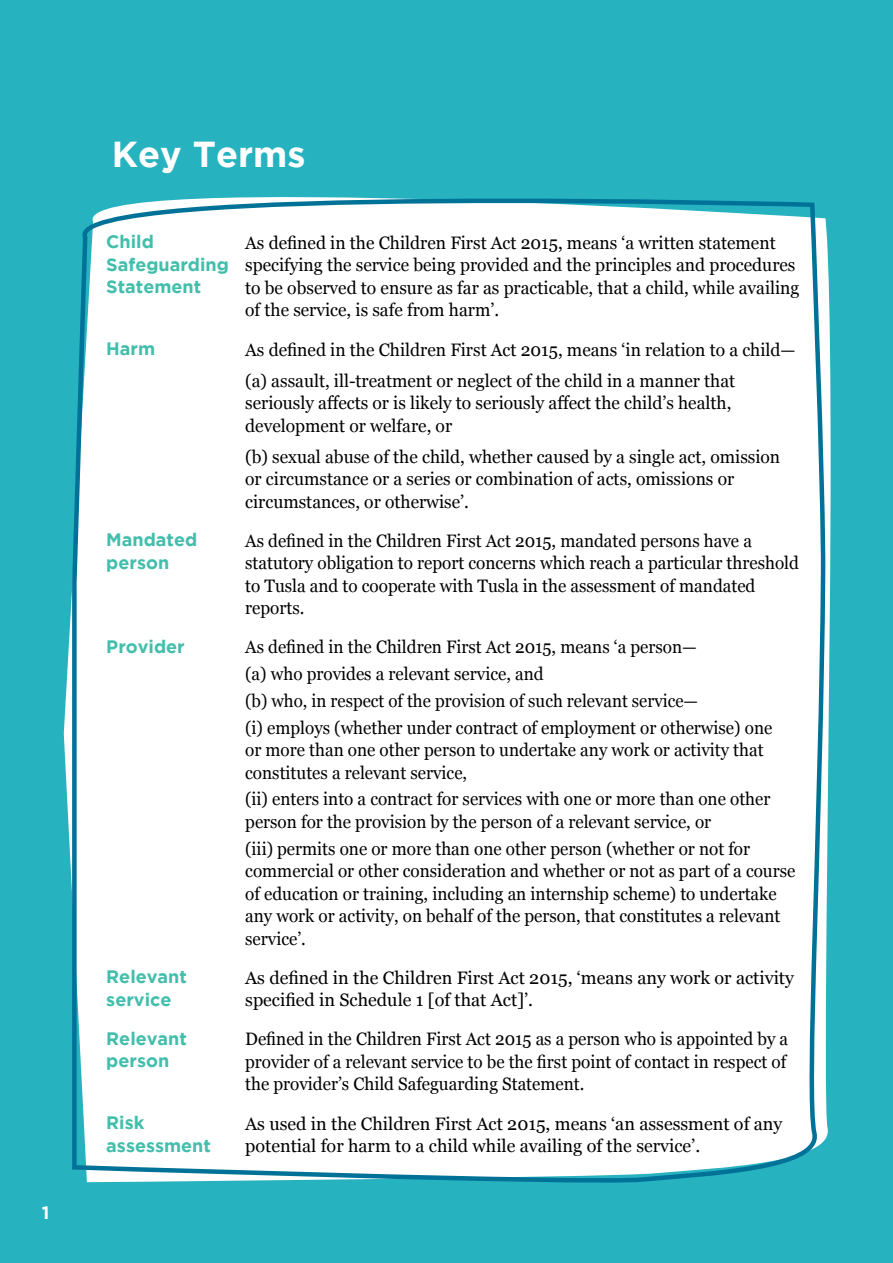
<style>
.page{position:relative;width:893px;height:1263px;background:#27b2bf}
.page>*{position:absolute;margin:0;border:0;box-sizing:border-box;transform-origin:0 0}
.t1{font:700 36px "Gotham";color:#fff}
.t2{font:18px/22.5px "Georgia";color:#000;scale:.95 1}
.t3{font:18px/22.5px "Georgia";color:#000}
.t4{font:700 18px/22.5px "Gotham";color:#43beac}
.t5{font:700 18px "Gotham";color:#fff}
</style>
<div class="page">
<div style="left:63px;top:197px;width:764px;height:986px;background:#fff"></div>
<p class="t5" style="left:42px;top:1202px;width:9px">1</p>
<h1 class="t1" style="left:112px;top:133px;width:195px">Key Terms</h1>
<p class="t4" style="left:106px;top:230px;width:124px">Child<br>Safeguarding<br>Statement</p>
<p class="t3" style="left:245px;top:231px;width:556px">As defined in the Children First Act 2015, means ‘a written statement specifying the service being provided and the principles and procedures to be observed to ensure as far as practicable, that a child, while availing of the service, is safe from harm’.</p>
<p class="t4" style="left:106px;top:337px;width:50px">Harm</p>
<p class="t3" style="left:245px;top:333px;width:552px;line-height:31px">As defined in the Children First Act 2015, means ‘in relation to a child— (a) assault, ill-treatment or neglect of the child in a manner that</p>
<p class="t3" style="left:245px;top:391px;width:488px">seriously affects or is likely to seriously affect the child’s health, development or welfare, or</p>
<p class="t3" style="left:245px;top:444px;width:537px">(b) sexual abuse of the child, whether caused by a single act, omission or circumstance or a series or combination of acts, omissions or circumstances, or otherwise’.</p>
<p class="t4" style="left:106px;top:528px;width:92px">Mandated person</p>
<p class="t2" style="left:245px;top:528px;width:584px">As defined in the Children First Act 2015, mandated persons have a statutory obligation to report concerns which reach a particular threshold to Tusla and to cooperate with Tusla in the assessment of mandated reports.</p>
<p class="t4" style="left:106px;top:635px;width:80px">Provider</p>
<p class="t2" style="left:245px;top:633px;width:556px;line-height:26.7px">As defined in the Children First Act 2015, means ‘a person—<br>(a) who provides a relevant service, and<br>(b) who, in respect of the provision of such relevant service—<br>(i) employs (whether under contract of employment or otherwise) one</p>
<p class="t2" style="left:245px;top:738px;width:547px">or more than one other person to undertake any work or activity that constitutes a relevant service,</p>
<p class="t2" style="left:245px;top:787px;width:554px">(ii) enters into a contract for services with one or more than one other person for the provision by the person of a relevant service, or</p>
<p class="t2" style="left:245px;top:836px;width:581px">(iii) permits one or more than one other person (whether or not for commercial or other consideration and whether or not as part of a course of education or training, including an internship scheme) to undertake any work or activity, on behalf of the person, that constitutes a relevant service’.</p>
<p class="t4" style="left:106px;top:965px;width:82px">Relevant service</p>
<p class="t3" style="left:245px;top:965px;width:550px">As defined in the Children First Act 2015, ‘means any work or activity specified in Schedule 1 [of that Act]’.</p>
<p class="t4" style="left:106px;top:1027px;width:82px">Relevant person</p>
<p class="t2" style="left:245px;top:1027px;width:573px;text-align:justify">Defined in the Children First Act 2015 as a person who is appointed by a provider of a relevant service to be the first point of contact in respect of the provider’s Child Safeguarding Statement.</p>
<p class="t4" style="left:106px;top:1111px;width:106px">Risk assessment</p>
<p class="t3" style="left:245px;top:1111px;width:539px">As used in the Children First Act 2015, means ‘an assessment of any potential for harm to a child while availing of the service’.</p>
</div>
